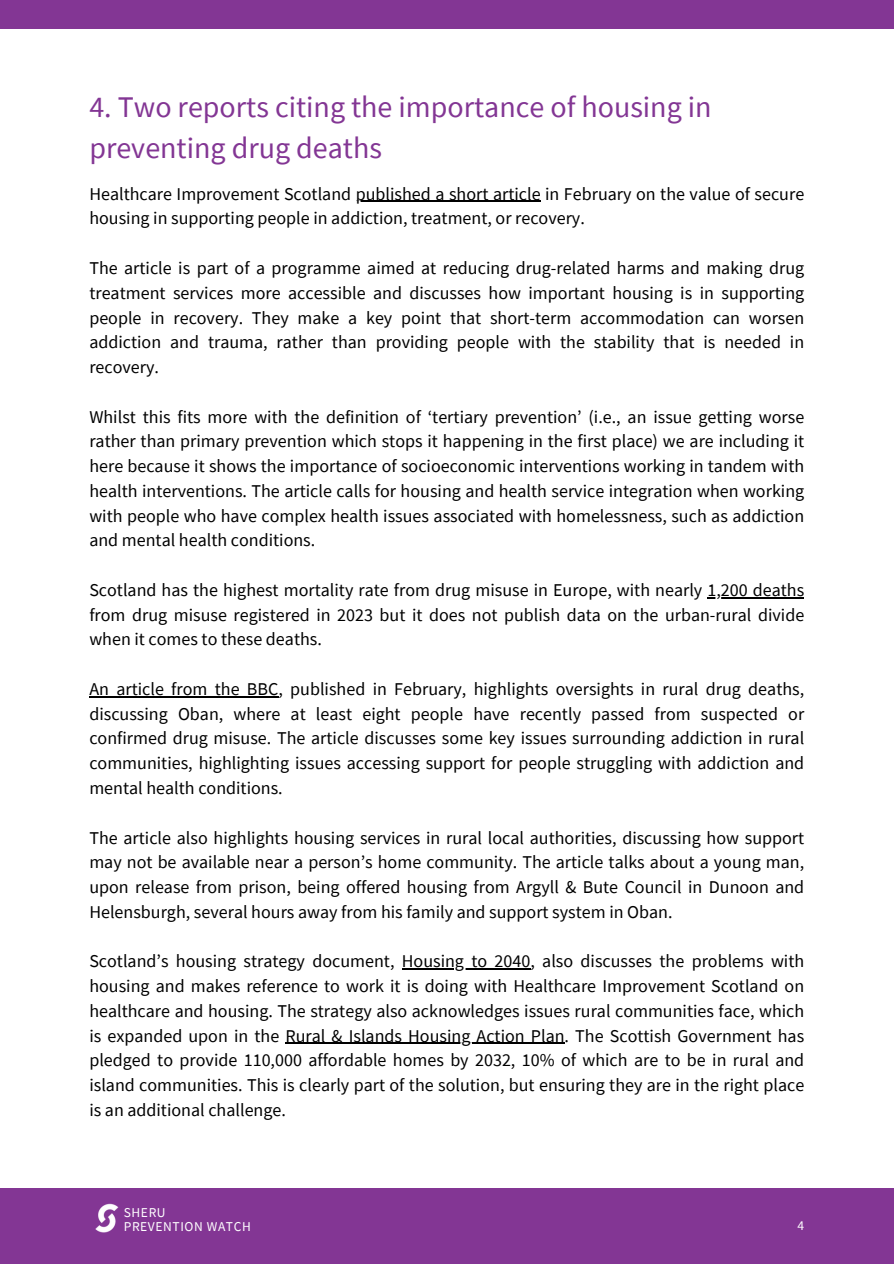
<style>
.page{position:relative;width:894px;height:1264px;background:#fff}
.page>*{position:absolute;margin:0;border:0;box-sizing:border-box;transform-origin:0 0}
.t1{font:30px/41.7px "Source Sans Pro";color:#833694}
.t2{font:18px/24.8px "Source Sans Pro";color:#000;text-align:justify}
.t3{font:13.5px "Source Sans Pro";letter-spacing:.045em;color:#fff}
</style>
<div class="page">
<div style="left:0;top:1188px;width:893px;height:75px;background:#833694"></div>
<img style="left:95px;top:1203px;width:24px;height:30px">
<div style="left:0;top:0;width:893px;height:29px;background:#833694"></div>
<hr style="left:355px;top:201px;width:185px;height:1px;background:#000">
<hr style="left:707px;top:597px;width:97px;height:1px;background:#000">
<hr style="left:89px;top:696px;width:189px;height:1px;background:#000">
<hr style="left:402px;top:968px;width:128px;height:1px;background:#000">
<hr style="left:285px;top:1042px;width:279px;height:1px;background:#000">
<h2 class="t1" style="left:89px;top:85px;width:623px">4. Two reports citing the importance of housing in preventing drug deaths</h2>
<h2 class="t2" style="left:89px;top:181px;width:716px">Healthcare Improvement Scotland published a short article in February on the value of secure</h2>
<h2 class="t2" style="left:89px;top:206px;width:497px">housing in supporting people in addiction, treatment, or recovery.</h2>
<h2 class="t2" style="left:89px;top:255px;width:716px">The article is part of a programme aimed at reducing drug-related harms and making drug</h2>
<h2 class="t2" style="left:89px;top:280px;width:716px">treatment services more accessible and discusses how important housing is in supporting people in recovery. They make a key point that short-term accommodation can worsen addiction and trauma, rather than providing people with the stability that is needed in recovery.</h2>
<h2 class="t2" style="left:89px;top:404px;width:716px">Whilst this fits more with the definition of ‘tertiary prevention’ (i.e., an issue getting worse</h2>
<h2 class="t2" style="left:89px;top:428px;width:716px">rather than primary prevention which stops it happening in the first place) we are including it here because it shows the importance of socioeconomic interventions working in tandem with health interventions. The article calls for housing and health service integration when working with people who have complex health issues associated with homelessness, such as addiction and mental health conditions.</h2>
<h2 class="t2" style="left:89px;top:577px;width:716px">Scotland has the highest mortality rate from drug misuse in Europe, with nearly 1,200 deaths</h2>
<p class="t2" style="left:89px;top:602px;width:716px">from drug misuse registered in 2023 but it does not publish data on the urban-rural divide when it comes to these deaths.</p>
<p class="t2" style="left:89px;top:676px;width:716px">An article from the BBC, published in February, highlights oversights in rural drug deaths,</p>
<p class="t2" style="left:89px;top:701px;width:716px">discussing Oban, where at least eight people have recently passed from suspected or confirmed drug misuse. The article discusses some key issues surrounding addiction in rural communities, highlighting issues accessing support for people struggling with addiction and mental health conditions.</p>
<p class="t2" style="left:89px;top:824px;width:716px">The article also highlights housing services in rural local authorities, discussing how support</p>
<p class="t2" style="left:89px;top:849px;width:716px">may not be available near a person’s home community. The article talks about a young man, upon release from prison, being offered housing from Argyll &amp; Bute Council in Dunoon and Helensburgh, several hours away from his family and support system in Oban.</p>
<p class="t2" style="left:89px;top:948px;width:716px">Scotland’s housing strategy document, Housing to 2040, also discusses the problems with</p>
<p class="t2" style="left:89px;top:973px;width:716px">housing and makes reference to work it is doing with Healthcare Improvement Scotland on healthcare and housing. The strategy also acknowledges issues rural communities face, which is expanded upon in the Rural &amp; Islands Housing Action Plan. The Scottish Government has</p>
<p class="t2" style="left:89px;top:1047px;width:716px">pledged to provide 110,000 affordable homes by 2032, 10% of which are to be in rural and island communities. This is clearly part of the solution, but ensuring they are in the right place is an additional challenge.</p>
<h2 class="t3" style="left:124px;top:1203px;width:43px">SHERU</h2>
<h2 class="t3" style="left:124px;top:1217px;width:129px">PREVENTION WATCH</h2>
<p class="t3" style="left:797px;top:1216px;width:8px">4</p>
</div>
